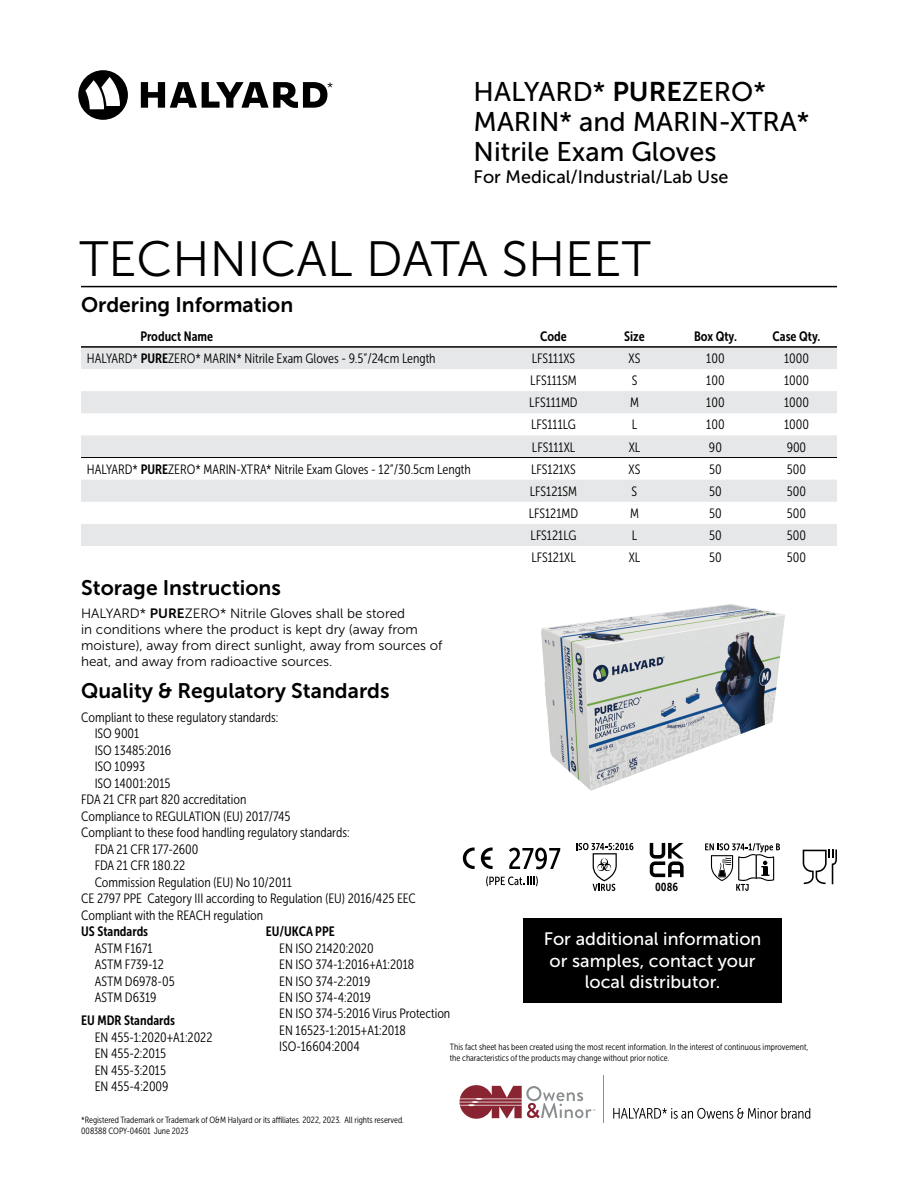
<style>
.page{position:relative;width:918px;height:1188px;background:#fff}
.page>*{position:absolute;margin:0;border:0;box-sizing:border-box;transform-origin:0 0}
.t1{font:49.5px "Museo Sans 300";color:#000}
.t2{font:27px/30px "Museo Sans 500";color:#000}
.t3{font:21px "Museo Sans 700";color:#000}
.t4{font:18px/21.6px "Museo Sans 500";color:#fff;text-align:center}
.t5{font:18px "Museo Sans 500";color:#000}
.t6{font:13.5px/16.5px "Museo Sans Cond 300";color:#000}
.t7{font:13.5px/16.2px "Museo Sans 300";color:#000}
.t8{font:13.5px "Museo Sans Cond 700";color:#000}
.t9{font:11.55px "Museo Sans Cond 700";color:#000}
.t10{font:9px/10.8px "Museo Sans Cond 300";color:#000}
.s1{font-family:"Museo Sans 700"}
.s2{font-family:"Museo Sans Cond 700"}
</style>
<div class="page">
<svg style="left:78px;top:70px;width:50px;height:50px"></svg>
<svg style="left:141px;top:82px;width:192px;height:26px"></svg>
<svg style="left:613px;top:1108px;width:197px;height:11px"></svg>
<hr style="left:603px;top:1075px;width:1px;height:47px;background:#8b8f91">
<svg style="left:460px;top:1085px;width:136px;height:34px"></svg>
<svg style="left:81px;top:348px;width:756px;height:198px;fill:#e6e7e8"></svg>
<hr style="left:81px;top:346px;width:432px;height:2px;background:#000">
<hr style="left:513px;top:346px;width:81px;height:2px;background:#000">
<hr style="left:594px;top:346px;width:81px;height:2px;background:#000">
<hr style="left:675px;top:346px;width:81px;height:2px;background:#000">
<hr style="left:756px;top:346px;width:81px;height:2px;background:#000">
<hr style="left:81px;top:457px;width:432px;height:1px;background:#000">
<hr style="left:513px;top:457px;width:81px;height:1px;background:#000">
<hr style="left:594px;top:457px;width:81px;height:1px;background:#000">
<hr style="left:675px;top:457px;width:81px;height:1px;background:#000">
<hr style="left:756px;top:457px;width:81px;height:1px;background:#000">
<hr style="left:81px;top:286px;width:756px;height:1px;background:#000">
<img style="left:541px;top:604px;width:210px;height:187px">
<div style="left:523px;top:918px;width:259px;height:84px;background:#000"></div>
<svg style="left:486px;top:876px;width:52px;height:10px"></svg>
<svg style="left:509px;top:848px;width:51px;height:21px"></svg>
<svg style="left:463px;top:848px;width:12px;height:21px"></svg>
<svg style="left:481px;top:848px;width:12px;height:21px"></svg>
<svg style="left:803px;top:849px;width:34px;height:35px"></svg>
<svg style="left:576px;top:843px;width:57px;height:48px"></svg>
<svg style="left:650px;top:843px;width:34px;height:34px"></svg>
<svg style="left:705px;top:843px;width:75px;height:48px"></svg>
<h2 class="t2" style="left:474px;top:77px;width:337px">HALYARD* <span class="s1">PURE</span>ZERO*<br>MARIN* and MARIN-XTRA*<br>Nitrile Exam Gloves</h2>
<h3 class="t5" style="left:474px;top:167px;width:256px">For Medical/Industrial/Lab Use</h3>
<h1 class="t1" style="left:80px;top:232px;width:573px">TECHNICAL DATA SHEET</h1>
<h3 class="t3" style="left:81px;top:293px;width:214px">Ordering Information</h3>
<p class="t8" style="left:140px;top:329px;width:74px">Product Name</p>
<p class="t8" style="left:540px;top:329px;width:28px">Code</p>
<p class="t8" style="left:624px;top:329px;width:22px">Size</p>
<p class="t8" style="left:694px;top:329px;width:44px">Box Qty.</p>
<p class="t8" style="left:773px;top:329px;width:49px">Case Qty.</p>
<p class="t6" style="left:87px;top:350px;width:350px">HALYARD* <span class="s2">PURE</span>ZERO* MARIN* Nitrile Exam Gloves - 9.5”/24cm Length</p>
<p class="t6" style="left:532px;top:350px;width:45px">LFS111XS</p>
<p class="t6" style="left:629px;top:350px;width:13px">XS</p>
<p class="t6" style="left:706px;top:350px;width:20px">100</p>
<p class="t6" style="left:784px;top:350px;width:26px">1000</p>
<p class="t6" style="left:530px;top:372px;width:48px">LFS111SM</p>
<p class="t6" style="left:632px;top:372px;width:7px">S</p>
<p class="t6" style="left:706px;top:372px;width:20px">100</p>
<p class="t6" style="left:784px;top:372px;width:26px">1000</p>
<p class="t6" style="left:529px;top:395px;width:50px">LFS111MD</p>
<p class="t6" style="left:630px;top:395px;width:10px">M</p>
<p class="t6" style="left:706px;top:395px;width:20px">100</p>
<p class="t6" style="left:784px;top:395px;width:26px">1000</p>
<p class="t6" style="left:531px;top:417px;width:46px">LFS111LG</p>
<p class="t6" style="left:632px;top:417px;width:7px">L</p>
<p class="t6" style="left:706px;top:417px;width:20px">100</p>
<p class="t6" style="left:784px;top:417px;width:26px">1000</p>
<p class="t6" style="left:532px;top:439px;width:45px">LFS111XL</p>
<p class="t6" style="left:629px;top:439px;width:13px">XL</p>
<p class="t6" style="left:709px;top:439px;width:14px">90</p>
<p class="t6" style="left:787px;top:439px;width:21px">900</p>
<p class="t6" style="left:87px;top:461px;width:385px">HALYARD* <span class="s2">PURE</span>ZERO* MARIN-XTRA* Nitrile Exam Gloves - 12”/30.5cm Length</p>
<p class="t6" style="left:531px;top:461px;width:46px">LFS121XS</p>
<p class="t6" style="left:629px;top:461px;width:13px">XS</p>
<p class="t6" style="left:709px;top:461px;width:14px">50</p>
<p class="t6" style="left:787px;top:461px;width:21px">500</p>
<p class="t6" style="left:530px;top:483px;width:49px">LFS121SM</p>
<p class="t6" style="left:632px;top:483px;width:7px">S</p>
<p class="t6" style="left:709px;top:483px;width:14px">50</p>
<p class="t6" style="left:787px;top:483px;width:21px">500</p>
<p class="t6" style="left:529px;top:505px;width:51px">LFS121MD</p>
<p class="t6" style="left:630px;top:505px;width:10px">M</p>
<p class="t6" style="left:709px;top:505px;width:14px">50</p>
<p class="t6" style="left:787px;top:505px;width:21px">500</p>
<p class="t6" style="left:531px;top:527px;width:47px">LFS121LG</p>
<p class="t6" style="left:632px;top:527px;width:7px">L</p>
<p class="t6" style="left:709px;top:527px;width:14px">50</p>
<p class="t6" style="left:787px;top:527px;width:21px">500</p>
<p class="t6" style="left:531px;top:549px;width:46px">LFS121XL</p>
<p class="t6" style="left:629px;top:549px;width:13px">XL</p>
<p class="t6" style="left:709px;top:549px;width:14px">50</p>
<p class="t6" style="left:787px;top:549px;width:21px">500</p>
<h3 class="t3" style="left:81px;top:576px;width:201px">Storage Instructions</h3>
<p class="t7" style="left:81px;top:605px;width:363px">HALYARD* <span class="s1">PURE</span>ZERO* Nitrile Gloves shall be stored<br>in conditions where the product is kept dry (away from moisture), away from direct sunlight, away from sources of heat, and away from radioactive sources.</p>
<h3 class="t3" style="left:81px;top:679px;width:310px">Quality &amp; Regulatory Standards</h3>
<p class="t6" style="left:81px;top:709px;width:199px">Compliant to these regulatory standards:</p>
<p class="t6" style="left:95px;top:725px;width:46px">ISO 9001</p>
<p class="t6" style="left:95px;top:742px;width:78px">ISO 13485:2016</p>
<p class="t6" style="left:95px;top:758px;width:52px">ISO 10993</p>
<p class="t6" style="left:95px;top:775px;width:77px">ISO 14001:2015</p>
<p class="t6" style="left:81px;top:791px;width:167px">FDA 21 CFR part 820 accreditation</p>
<p class="t6" style="left:81px;top:808px;width:211px">Compliance to REGULATION (EU) 2017/745</p>
<p class="t6" style="left:81px;top:824px;width:270px">Compliant to these food handling regulatory standards:</p>
<p class="t6" style="left:95px;top:841px;width:105px">FDA 21 CFR 177-2600</p>
<p class="t6" style="left:95px;top:857px;width:92px">FDA 21 CFR 180.22</p>
<p class="t6" style="left:95px;top:874px;width:199px">Commission Regulation (EU) No 10/2011</p>
<p class="t6" style="left:81px;top:890px;width:336px">CE 2797 PPE Category III according to Regulation (EU) 2016/425 EEC</p>
<p class="t6" style="left:81px;top:907px;width:184px">Compliant with the REACH regulation</p>
<p class="t8" style="left:81px;top:924px;width:69px">US Standards</p>
<p class="t6" style="left:95px;top:940px;width:81px">ASTM F1671<br>ASTM F739-12<br>ASTM D6978-05<br>ASTM D6319</p>
<p class="t8" style="left:81px;top:1013px;width:95px">EU MDR Standards</p>
<p class="t6" style="left:95px;top:1029px;width:119px">EN 455-1:2020+A1:2022<br>EN 455-2:2015<br>EN 455-3:2015<br>EN 455-4:2009</p>
<p class="t9" style="left:655px;top:880px;width:24px">0086</p>
<p class="t8" style="left:266px;top:924px;width:70px">EU/UKCA PPE</p>
<p class="t6" style="left:279px;top:940px;width:173px">EN ISO 21420:2020<br>EN ISO 374-1:2016+A1:2018<br>EN ISO 374-2:2019<br>EN ISO 374-4:2019<br>EN ISO 374-5:2016 Virus Protection<br>EN 16523-1:2015+A1:2018<br>ISO-16604:2004</p>
<h3 class="t4" style="left:544px;top:928px;width:219px">For additional information or samples, contact your local distributor.</h3>
<p class="t10" style="left:450px;top:1041px;width:360px">This fact sheet has been created using the most recent information. In the interest of continuous improvement, the characteristics of the products may change without prior notice.</p>
<p class="t10" style="left:81px;top:1114px;width:324px">*Registered Trademark or Trademark of O&amp;M Halyard or its affiliates. 2022, 2023. All rights reserved.<br>008388 COPY-04601 June 2023</p>
</div>
